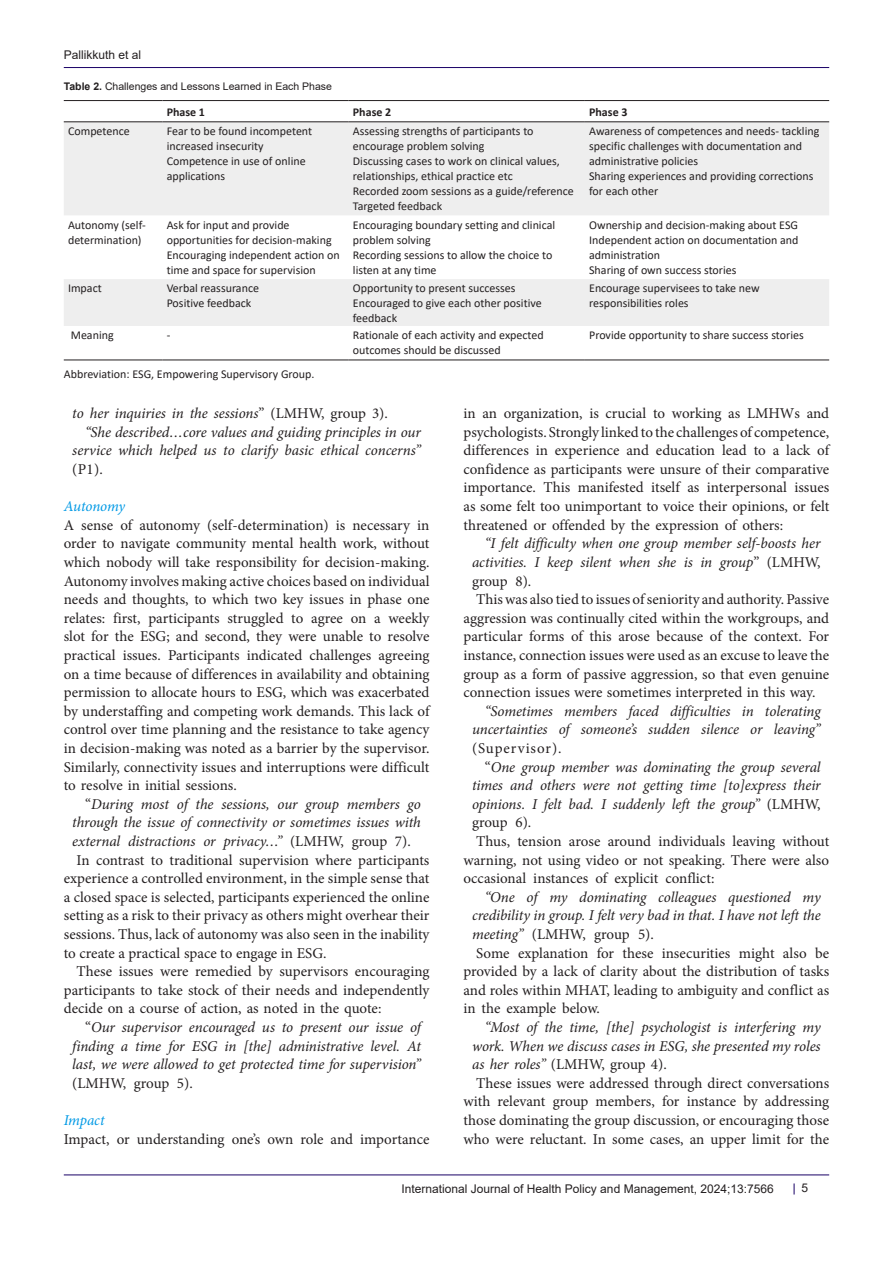
<style>
.page{position:relative;width:893px;height:1263px;background:#fff}
.page>*{position:absolute;margin:0;border:0;box-sizing:border-box;transform-origin:0 0}
.t1{font:15px/18.6px "Minion Pro";color:#231f20;text-align:justify}
.t2{font:italic 15px/18.6px "Minion Pro";letter-spacing:-.005em;color:#231f20;text-align:justify}
.t3{font:italic 15px "Minion Pro";letter-spacing:-.01em;color:#0099e5}
.t4{font:12px/15px "Calibri";color:#231f20}
.t5{font:12px "Arial";color:#231f20}
.t6{font:700 12px "Calibri";color:#231f20}
.t7{font:10.5px "Arial";color:#231f20}
.s1{font-weight:700}
.s2{font-style:normal}
</style>
<div class="page">
<hr style="left:64px;top:67px;width:765px;height:1px;background:#190066">
<hr style="left:64px;top:1175px;width:765px;height:1px;background:#190066">
<svg style="left:64px;top:122px;width:765px;height:204px;fill:#eee"></svg>
<hr style="left:64px;top:100px;width:98px;height:1px;background:#231f20">
<hr style="left:162px;top:100px;width:187px;height:1px;background:#231f20">
<hr style="left:349px;top:100px;width:236px;height:1px;background:#231f20">
<hr style="left:585px;top:100px;width:244px;height:1px;background:#231f20">
<hr style="left:64px;top:121px;width:98px;height:1px;background:#231f20">
<hr style="left:162px;top:121px;width:187px;height:1px;background:#231f20">
<hr style="left:349px;top:121px;width:236px;height:1px;background:#231f20">
<hr style="left:585px;top:121px;width:244px;height:1px;background:#231f20">
<hr style="left:64px;top:360px;width:98px;height:1px;background:#231f20">
<hr style="left:162px;top:360px;width:187px;height:1px;background:#231f20">
<hr style="left:349px;top:360px;width:236px;height:1px;background:#231f20">
<hr style="left:585px;top:360px;width:244px;height:1px;background:#231f20">
<p class="t5" style="left:64px;top:46px;width:79px">Pallikkuth et al</p>
<p class="t7" style="left:64px;top:79px;width:270px"><span class="s1">Table 2.</span> Challenges and Lessons Learned in Each Phase</p>
<p class="t6" style="left:167px;top:103px;width:40px">Phase 1</p>
<p class="t6" style="left:353px;top:103px;width:40px">Phase 2</p>
<p class="t6" style="left:589px;top:103px;width:40px">Phase 3</p>
<p class="t4" style="left:68px;top:123px;width:63px">Competence</p>
<p class="t4" style="left:167px;top:123px;width:147px">Fear to be found incompetent increased insecurity</p>
<p class="t4" style="left:167px;top:153px;width:140px">Competence in use of online applications</p>
<p class="t4" style="left:353px;top:123px;width:182px">Assessing strengths of participants to encourage problem solving</p>
<p class="t4" style="left:353px;top:153px;width:208px">Discussing cases to work on clinical values, relationships, ethical practice etc</p>
<p class="t4" style="left:353px;top:183px;width:222px">Recorded zoom sessions as a guide/reference</p>
<p class="t4" style="left:353px;top:198px;width:91px">Targeted feedback</p>
<p class="t4" style="left:589px;top:123px;width:232px">Awareness of competences and needs- tackling specific challenges with documentation and administrative policies</p>
<p class="t4" style="left:589px;top:168px;width:226px">Sharing experiences and providing corrections for each other</p>
<p class="t4" style="left:68px;top:217px;width:79px">Autonomy (self&shy;determination)</p>
<p class="t4" style="left:167px;top:217px;width:166px">Ask for input and provide opportunities for decision-making</p>
<p class="t4" style="left:167px;top:247px;width:175px">Encouraging independent action on time and space for supervision</p>
<p class="t4" style="left:68px;top:281px;width:35px">Impact</p>
<p class="t4" style="left:167px;top:281px;width:94px">Verbal reassurance</p>
<p class="t4" style="left:167px;top:296px;width:86px">Positive feedback</p>
<p class="t4" style="left:353px;top:217px;width:204px">Encouraging boundary setting and clinical problem solving</p>
<p class="t4" style="left:353px;top:247px;width:201px">Recording sessions to allow the choice to listen at any time</p>
<p class="t4" style="left:353px;top:281px;width:164px">Opportunity to present successes</p>
<p class="t4" style="left:353px;top:296px;width:190px">Encouraged to give each other positive feedback</p>
<p class="t4" style="left:589px;top:217px;width:210px">Ownership and decision-making about ESG</p>
<p class="t4" style="left:589px;top:232px;width:211px">Independent action on documentation and administration</p>
<p class="t4" style="left:589px;top:262px;width:149px">Sharing of own success stories</p>
<p class="t4" style="left:589px;top:281px;width:172px">Encourage supervisees to take new responsibilities roles</p>
<p class="t4" style="left:71px;top:327px;width:44px">Meaning</p>
<p class="t4" style="left:167px;top:327px;width:5px">-</p>
<p class="t4" style="left:353px;top:327px;width:192px">Rationale of each activity and expected outcomes should be discussed</p>
<p class="t4" style="left:589px;top:327px;width:216px">Provide opportunity to share success stories</p>
<p class="t4" style="left:64px;top:366px;width:252px">Abbreviation: ESG, Empowering Supervisory Group.</p>
<p class="t2" style="left:72px;top:404px;width:317px">to her inquiries in the sessions<span class="s2">” (LMHW, group 3).</span></p>
<p class="t2" style="left:72px;top:423px;width:350px;text-indent:13px">“She described…core values and guiding principles in our service which helped us to clarify basic ethical concerns” <span class="s2">(P1).</span></p>
<p class="t3" style="left:64px;top:496px;width:63px">Autonomy</p>
<p class="t1" style="left:64px;top:516px;width:367px">A sense of autonomy (self-determination) is necessary in order to navigate community mental health work, without which nobody will take responsibility for decision-making.<br>Autonomy involves making active choices based on individual needs and thoughts, to which two key issues in phase one relates: first, participants struggled to agree on a weekly slot for the ESG; and second, they were unable to resolve practical issues. Participants indicated challenges agreeing on a time because of differences in availability and obtaining permission to allocate hours to ESG, which was exacerbated by understaffing and competing work demands. This lack of control over time planning and the resistance to take agency in decision-making was noted as a barrier by the supervisor.<br>Similarly, connectivity issues and interruptions were difficult to resolve in initial sessions.</p>
<p class="t2" style="left:72px;top:795px;width:350px;text-indent:13px"><span class="s2">“</span>During most of the sessions, our group members go through the issue of connectivity or sometimes issues with external distractions or privacy…” <span class="s2">(LMHW, group 7).</span></p>
<p class="t1" style="left:64px;top:850px;width:367px;text-indent:13px">In contrast to traditional supervision where participants experience a controlled environment, in the simple sense that a closed space is selected, participants experienced the online setting as a risk to their privacy as others might overhear their sessions. Thus, lack of autonomy was also seen in the inability to create a practical space to engage in ESG.</p>
<p class="t1" style="left:64px;top:962px;width:367px;text-indent:13px">These issues were remedied by supervisors encouraging participants to take stock of their needs and independently decide on a course of action, as noted in the quote:</p>
<p class="t2" style="left:72px;top:1018px;width:350px;text-indent:13px"><span class="s2">“</span>Our supervisor encouraged us to present our issue of finding a time for ESG in [the] administrative level. At last, we were allowed to get protected time for supervision” <span class="s2">(LMHW, group 5).</span></p>
<p class="t3" style="left:64px;top:1110px;width:42px">Impact</p>
<p class="t1" style="left:64px;top:1129px;width:367px">Impact, or understanding one’s own role and importance</p>
<p class="t1" style="left:463px;top:404px;width:367px">in an organization, is crucial to working as LMHWs and psychologists. Strongly linked to the challenges of competence, differences in experience and education lead to a lack of confidence as participants were unsure of their comparative importance. This manifested itself as interpersonal issues as some felt too unimportant to voice their opinions, or felt threatened or offended by the expression of others:</p>
<p class="t2" style="left:472px;top:534px;width:350px;text-indent:13px">“I felt difficulty when one group member self-boosts her activities. I keep silent when she is in group<span class="s2">” (LMHW, group 8).</span></p>
<p class="t1" style="left:463px;top:590px;width:367px;text-indent:13px">This was also tied to issues of seniority and authority. Passive aggression was continually cited within the workgroups, and particular forms of this arose because of the context. For instance, connection issues were used as an excuse to leave the group as a form of passive aggression, so that even genuine connection issues were sometimes interpreted in this way.</p>
<p class="t2" style="left:472px;top:702px;width:350px;text-indent:13px">“Sometimes members faced difficulties in tolerating uncertainties of someone’s sudden silence or leaving” <span class="s2">(Supervisor).</span></p>
<p class="t2" style="left:472px;top:757px;width:350px;text-indent:13px"><span class="s2">“</span>One group member was dominating the group several times and others were not getting time [to]express their opinions. I felt bad. I suddenly left the group” <span class="s2">(LMHW, group 6).</span></p>
<p class="t1" style="left:463px;top:832px;width:367px;text-indent:13px">Thus, tension arose around individuals leaving without warning, not using video or not speaking. There were also occasional instances of explicit conflict:</p>
<p class="t2" style="left:472px;top:888px;width:350px;text-indent:13px">“One of my dominating colleagues questioned my credibility in group. I felt very bad in that. I have not left the meeting” <span class="s2">(LMHW, group 5).</span></p>
<p class="t1" style="left:463px;top:943px;width:367px;text-indent:13px">Some explanation for these insecurities might also be provided by a lack of clarity about the distribution of tasks and roles within MHAT, leading to ambiguity and conflict as in the example below.</p>
<p class="t2" style="left:472px;top:1018px;width:350px;text-indent:13px">“Most of the time, [the] psychologist is interfering my work. When we discuss cases in ESG, she presented my roles as her roles” <span class="s2">(LMHW, group 4).</span></p>
<p class="t1" style="left:463px;top:1074px;width:367px;text-indent:13px">These issues were addressed through direct conversations with relevant group members, for instance by addressing those dominating the group discussion, or encouraging those who were reluctant. In some cases, an upper limit for the</p>
<p class="t5" style="left:402px;top:1180px;width:374px">International Journal of Health Policy and Management, 2024;13:7566</p>
<p class="t5" style="left:801px;top:1180px;width:8px">5</p>
</div>
